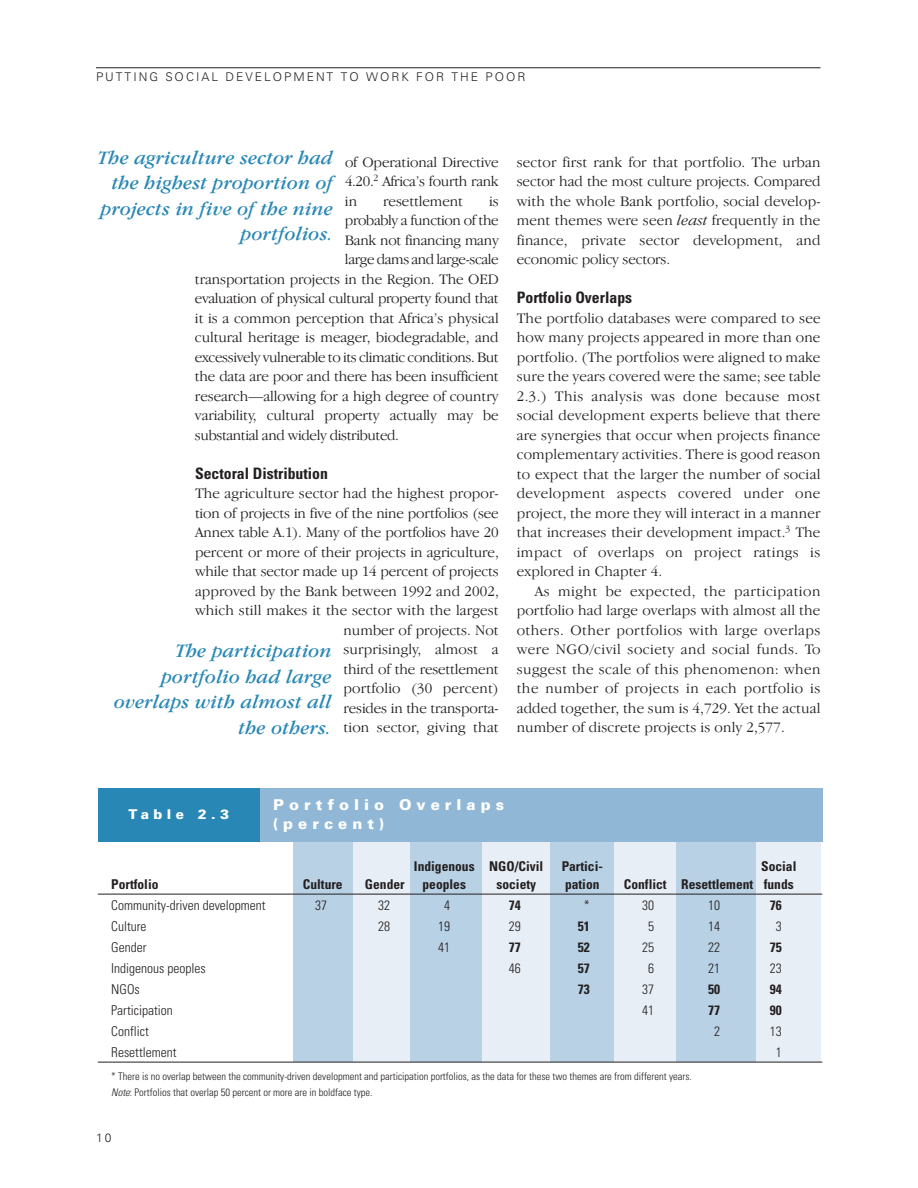
<style>
.page{position:relative;width:918px;height:1188px;background:#fff}
.page>*{position:absolute;margin:0;border:0;box-sizing:border-box;transform-origin:0 0}
.t1{font:italic 19.5px/25.5px "Garamond IT Cby BT";letter-spacing:.01em;color:#2887b4;text-align:right}
.t2{font:700 condensed 15.75px "Univers";color:#231f20}
.t3{font:300 15px/19.5px "Garamond IT Cby BT";letter-spacing:-.005em;color:#231f20;text-align:justify}
.t4{font:300 15px "Garamond IT Cby BT";letter-spacing:-.025em;color:#231f20}
.t5{font:900 15px/19.5px "Univers";letter-spacing:.335em;color:#fff}
.t6{font:300 condensed 13.5px "Univers";color:#231f20}
.t7{font:700 condensed 13.5px "Univers";color:#231f20}
.t8{font:900 13.5px "Univers";letter-spacing:.335em;color:#fff}
.t9{font:300 12px "Univers";letter-spacing:.165em;color:#231f20}
.t10{font:300 condensed 10.5px/16.5px "Univers";color:#231f20}
.s1{font-style:italic}
</style>
<div class="page">
<hr style="left:96px;top:67px;width:724px;height:1px;background:#231f20">
<div style="left:481px;top:842px;width:71px;height:220px;background:#e7eef5"></div>
<div style="left:614px;top:842px;width:62px;height:220px;background:#e7eef5"></div>
<div style="left:756px;top:842px;width:64px;height:220px;background:#e7eef5"></div>
<div style="left:404px;top:842px;width:77px;height:220px;background:#b8d1e5"></div>
<div style="left:550px;top:842px;width:64px;height:220px;background:#b8d1e5"></div>
<div style="left:676px;top:842px;width:80px;height:220px;background:#b8d1e5"></div>
<div style="left:351px;top:842px;width:59px;height:220px;background:#e7eef5"></div>
<div style="left:293px;top:842px;width:59px;height:220px;background:#b8d1e5"></div>
<hr style="left:98px;top:894px;width:724px;height:1px;background:#231f20">
<hr style="left:98px;top:1062px;width:724px;height:1px;background:#231f20">
<div style="left:98px;top:788px;width:724px;height:54px;background:#90b7d6"></div>
<div style="left:98px;top:788px;width:162px;height:54px;background:#2887b4"></div>
<p class="t9" style="left:96px;top:72px;width:431px">PUTTING SOCIAL DEVELOPMENT TO WORK FOR THE POOR</p>
<h1 class="t1" style="left:98px;top:146px;width:237px">The agriculture sector had the highest proportion of projects in five of the nine portfolios.</h1>
<p class="t3" style="left:345px;top:153px;width:155px">of Operational Directive 4.20.<sup>2</sup> Africa’s fourth rank in</p>
<p class="t3" style="left:383px;top:192px;width:81px">resettlement</p>
<p class="t3" style="left:489px;top:192px;width:11px">is</p>
<p class="t4" style="left:345px;top:214px;width:155px">probably a function of the</p>
<p class="t3" style="left:345px;top:231px;width:155px">Bank not financing many</p>
<p class="t4" style="left:345px;top:253px;width:155px">large dams and large-scale</p>
<p class="t3" style="left:195px;top:270px;width:305px">transportation projects in the Region. The OED</p>
<p class="t4" style="left:195px;top:292px;width:305px">evaluation of physical cultural property found that</p>
<p class="t3" style="left:195px;top:309px;width:305px">it is a common perception that Africa’s physical</p>
<p class="t3" style="left:195px;top:329px;width:305px">cultural heritage is meager, biodegradable, and</p>
<p class="t4" style="left:195px;top:351px;width:305px">excessively vulnerable to its climatic conditions. But</p>
<p class="t3" style="left:195px;top:368px;width:305px">the data are poor and there has been insufficient</p>
<p class="t3" style="left:195px;top:387px;width:305px">research—allowing for a high degree of country</p>
<p class="t3" style="left:195px;top:407px;width:305px">variability, cultural property actually may be</p>
<p class="t4" style="left:195px;top:429px;width:205px">substantial and widely distributed.</p>
<p class="t2" style="left:195px;top:467px;width:134px">Sectoral Distribution</p>
<p class="t3" style="left:195px;top:485px;width:305px;text-align:right">The agriculture sector had the highest propor&shy;tion of projects in five of the nine portfolios (see Annex table A.1). Many of the portfolios have 20 percent or more of their projects in agriculture, while that sector made up 14 percent of projects approved by the Bank between 1992 and 2002, which still makes it the sector with the largest number of projects. Not<br>surprisingly, almost a<br>third of the resettlement<br>portfolio (30 percent)<br>resides in the transporta-<br>tion sector, giving that</p>
<h1 class="t1" style="left:114px;top:640px;width:219px">The participation portfolio had large overlaps with almost all the others.</h1>
<p class="t3" style="left:517px;top:153px;width:305px">sector first rank for that portfolio. The urban sector had the most culture projects. Compared with the whole Bank portfolio, social develop&shy;ment themes were seen <span class="s1">least</span> frequently in the finance, private sector development, and economic policy sectors.</p>
<p class="t2" style="left:517px;top:292px;width:117px">Portfolio Overlaps</p>
<p class="t3" style="left:517px;top:309px;width:305px">The portfolio databases were compared to see how many projects appeared in more than one portfolio. (The portfolios were aligned to make sure the years covered were the same; see table 2.3.) This analysis was done because most social development experts believe that there are synergies that occur when projects finance complementary activities. There is good reason to expect that the larger the number of social development aspects covered under one project, the more they will interact in a manner that increases their development impact.<sup>3</sup> The impact of overlaps on project ratings is explored in Chapter 4.</p>
<p class="t3" style="left:517px;top:582px;width:305px;text-indent:18px">As might be expected, the participation portfolio had large overlaps with almost all the others. Other portfolios with large overlaps were NGO/civil society and social funds. To suggest the scale of this phenomenon: when the number of projects in each portfolio is added together, the sum is 4,729. Yet the actual number of discrete projects is only 2,577.</p>
<p class="t8" style="left:128px;top:809px;width:102px">Table 2.3</p>
<p class="t5" style="left:273px;top:796px;width:232px">Portfolio Overlaps (percent)</p>
<p class="t7" style="left:414px;top:861px;width:131px">Indigenous NGO/Civil</p>
<p class="t7" style="left:562px;top:861px;width:43px">Partici-</p>
<p class="t7" style="left:761px;top:861px;width:37px">Social</p>
<p class="t7" style="left:111px;top:879px;width:49px">Portfolio</p>
<p class="t7" style="left:303px;top:879px;width:41px">Culture</p>
<p class="t7" style="left:365px;top:879px;width:41px">Gender</p>
<p class="t7" style="left:423px;top:879px;width:45px">peoples</p>
<p class="t7" style="left:496px;top:879px;width:41px">society</p>
<p class="t7" style="left:565px;top:879px;width:36px">pation</p>
<p class="t7" style="left:624px;top:879px;width:171px">Conflict Resettlement funds</p>
<p class="t6" style="left:111px;top:900px;width:156px">Community-driven development</p>
<p class="t6" style="left:315px;top:900px;width:13px">37</p>
<p class="t6" style="left:378px;top:900px;width:13px">32</p>
<p class="t6" style="left:444px;top:900px;width:7px">4</p>
<p class="t7" style="left:509px;top:900px;width:13px">74</p>
<p class="t6" style="left:584px;top:900px;width:7px">*</p>
<p class="t6" style="left:642px;top:900px;width:13px">30</p>
<p class="t6" style="left:708px;top:900px;width:13px">10</p>
<p class="t7" style="left:770px;top:900px;width:13px">76</p>
<p class="t6" style="left:111px;top:921px;width:37px">Culture</p>
<p class="t6" style="left:378px;top:921px;width:13px">28</p>
<p class="t6" style="left:438px;top:921px;width:13px">19</p>
<p class="t6" style="left:509px;top:921px;width:13px">29</p>
<p class="t7" style="left:578px;top:921px;width:13px">51</p>
<p class="t6" style="left:648px;top:921px;width:7px">5</p>
<p class="t6" style="left:708px;top:921px;width:13px">14</p>
<p class="t6" style="left:776px;top:921px;width:7px">3</p>
<p class="t6" style="left:111px;top:942px;width:37px">Gender</p>
<p class="t6" style="left:438px;top:942px;width:13px">41</p>
<p class="t7" style="left:509px;top:942px;width:13px">77</p>
<p class="t7" style="left:578px;top:942px;width:13px">52</p>
<p class="t6" style="left:642px;top:942px;width:13px">25</p>
<p class="t6" style="left:708px;top:942px;width:13px">22</p>
<p class="t7" style="left:770px;top:942px;width:13px">75</p>
<p class="t6" style="left:111px;top:963px;width:96px">Indigenous peoples</p>
<p class="t6" style="left:509px;top:963px;width:13px">46</p>
<p class="t7" style="left:578px;top:963px;width:13px">57</p>
<p class="t6" style="left:648px;top:963px;width:7px">6</p>
<p class="t6" style="left:708px;top:963px;width:13px">21</p>
<p class="t6" style="left:770px;top:963px;width:13px">23</p>
<p class="t6" style="left:111px;top:984px;width:30px">NGOs</p>
<p class="t7" style="left:578px;top:984px;width:13px">73</p>
<p class="t6" style="left:642px;top:984px;width:13px">37</p>
<p class="t7" style="left:708px;top:984px;width:13px">50</p>
<p class="t7" style="left:770px;top:984px;width:13px">94</p>
<p class="t6" style="left:111px;top:1005px;width:63px">Participation</p>
<p class="t6" style="left:642px;top:1005px;width:13px">41</p>
<p class="t7" style="left:708px;top:1005px;width:13px">77</p>
<p class="t7" style="left:770px;top:1005px;width:13px">90</p>
<p class="t6" style="left:111px;top:1026px;width:39px">Conflict</p>
<p class="t6" style="left:714px;top:1026px;width:7px">2</p>
<p class="t6" style="left:770px;top:1026px;width:13px">13</p>
<p class="t6" style="left:111px;top:1047px;width:67px">Resettlement</p>
<p class="t6" style="left:776px;top:1047px;width:7px">1</p>
<p class="t10" style="left:111px;top:1069px;width:582px">* There is no overlap between the community-driven development and participation portfolios, as the data for these two themes are from different years.<br><span class="s1">Note</span>: Portfolios that overlap 50 percent or more are in boldface type.</p>
<p class="t9" style="left:96px;top:1133px;width:17px">10</p>
</div>
